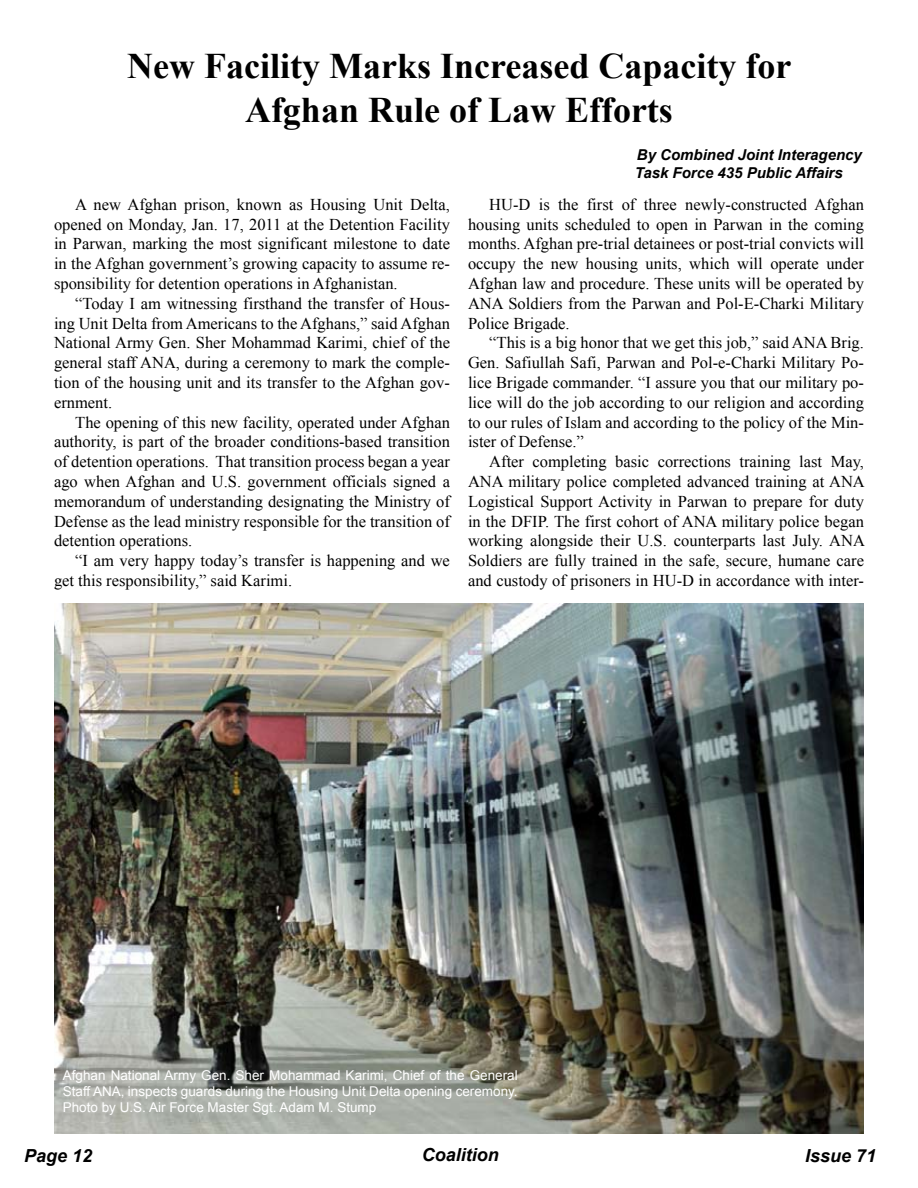
<style>
.page{position:relative;width:918px;height:1188px;background:#fff}
.page>*{position:absolute;margin:0;border:0;box-sizing:border-box;transform-origin:0 0}
.t1{font:700 36px/43.2px "Times New Roman";color:#000;text-align:center}
.t2{font:italic 700 18px "Arial";color:#000}
.t3{font:16.5px/19.8px "Times New Roman";color:#000;text-align:justify}
.t4{font:italic 700 15px/18px "Arial";color:#000}
.t5{font:13.5px/16.2px "Arial";color:#fff;text-align:justify}
</style>
<div class="page">
<img style="left:54px;top:604px;width:810px;height:530px">
<h1 class="t1" style="left:127px;top:44px;width:666px">New Facility Marks Increased Capacity for<br>Afghan Rule of Law Efforts</h1>
<p class="t4" style="left:635px;top:146px;width:229px">By Combined Joint Interagency<br>Task Force 435 Public Affairs</p>
<p class="t3" style="left:54px;top:194px;width:398px;text-indent:21px">A new Afghan prison, known as Housing Unit Delta, opened on Monday, Jan. 17, 2011 at the Detention Facility in Parwan, marking the most significant milestone to date in the Afghan government’s growing capacity to assume re&shy;sponsibility for detention operations in Afghanistan.</p>
<p class="t3" style="left:54px;top:293px;width:397px;text-indent:21px">“Today I am witnessing firsthand the transfer of Hous&shy;ing Unit Delta from Americans to the Afghans,” said Afghan National Army Gen. Sher Mohammad Karimi, chief of the general staff ANA, during a ceremony to mark the comple&shy;tion of the housing unit and its transfer to the Afghan gov&shy;ernment.</p>
<p class="t3" style="left:54px;top:412px;width:398px;text-indent:21px">The opening of this new facility, operated under Afghan authority, is part of the broader conditions-based transition of detention operations. That transition process began a year ago when Afghan and U.S. government officials signed a memorandum of understanding designating the Ministry of Defense as the lead ministry responsible for the transition of detention operations.</p>
<p class="t3" style="left:54px;top:551px;width:397px;text-indent:21px">“I am very happy today’s transfer is happening and we get this responsibility,” said Karimi.</p>
<p class="t3" style="left:468px;top:194px;width:398px;text-indent:21px">HU-D is the first of three newly-constructed Afghan housing units scheduled to open in Parwan in the coming months. Afghan pre-trial detainees or post-trial convicts will occupy the new housing units, which will operate under Afghan law and procedure. These units will be operated by ANA Soldiers from the Parwan and Pol-E-Charki Military Police Brigade.</p>
<p class="t3" style="left:468px;top:333px;width:398px;text-indent:21px">“This is a big honor that we get this job,” said ANA Brig.<br>Gen. Safiullah Safi, Parwan and Pol-e-Charki Military Po&shy;lice Brigade commander. “I assure you that our military po&shy;lice will do the job according to our religion and according to our rules of Islam and according to the policy of the Min&shy;ister of Defense.”</p>
<p class="t3" style="left:468px;top:452px;width:398px;text-indent:21px">After completing basic corrections training last May, ANA military police completed advanced training at ANA Logistical Support Activity in Parwan to prepare for duty in the DFIP. The first cohort of ANA military police began working alongside their U.S. counterparts last July. ANA Soldiers are fully trained in the safe, secure, humane care and custody of prisoners in HU-D in accordance with inter-</p>
<p class="t5" style="left:63px;top:1067px;width:456px">Afghan National Army Gen. Sher Mohammad Karimi, Chief of the General Staff ANA, inspects guards during the Housing Unit Delta opening ceremony.<br>Photo by U.S. Air Force Master Sgt. Adam M. Stump</p>
<p class="t2" style="left:24px;top:1144px;width:70px">Page 12</p>
<p class="t2" style="left:422px;top:1143px;width:79px">Coalition</p>
<p class="t2" style="left:805px;top:1144px;width:73px">Issue 71</p>
</div>
